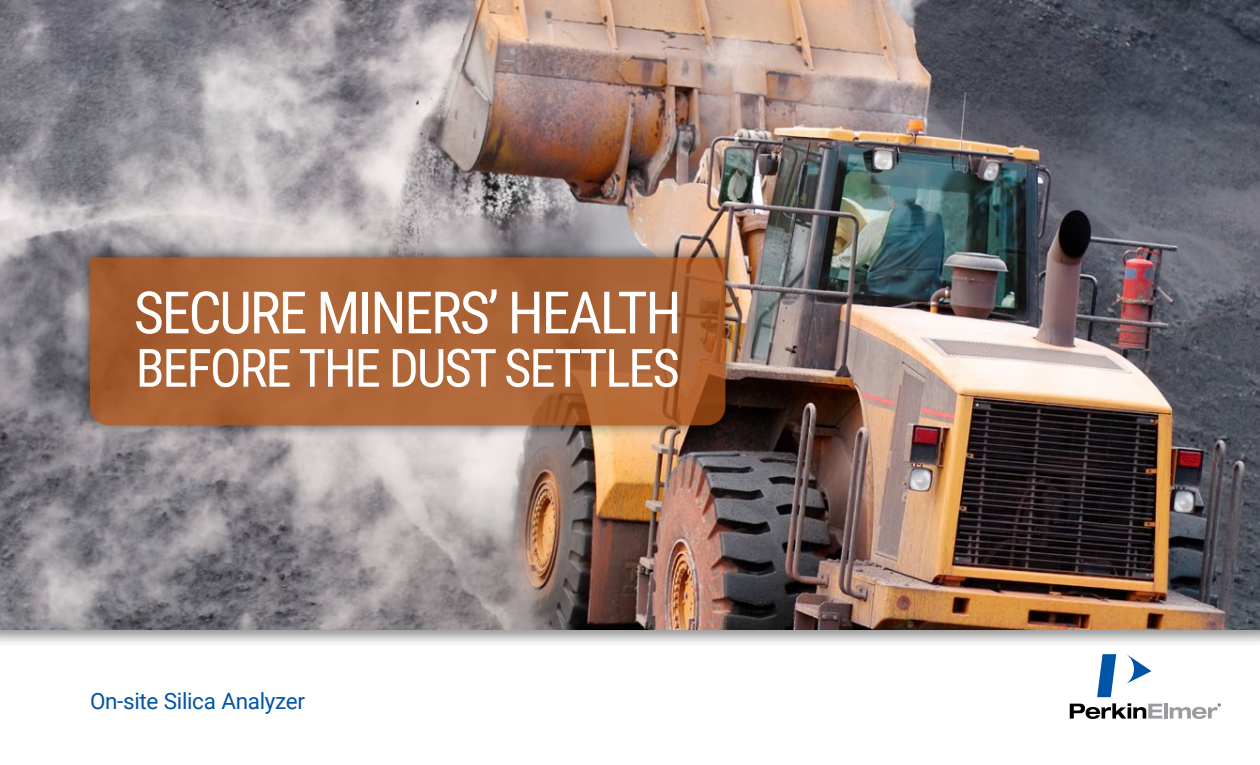
<style>
.page{position:relative;width:1260px;height:765px;background:#fff}
.page>*{position:absolute;margin:0;border:0;box-sizing:border-box;transform-origin:0 0}
.t1{font:58.5px "Roboto Condensed";letter-spacing:-.04em;color:#fff}
.t2{font:52.88px "Roboto Condensed";letter-spacing:-.04em;color:#fff}
.t3{font:22.5px "Roboto";letter-spacing:-.015em;color:#0054a6}
</style>
<div class="page">
<svg style="left:1070px;top:703px;width:92px;height:16px"></svg>
<hr style="left:1164px;top:703px;width:4px;height:16px;background:#999b9e">
<svg style="left:1127px;top:654px;width:24px;height:30px"></svg>
<svg style="left:1097px;top:654px;width:19px;height:43px"></svg>
<svg style="left:1170px;top:703px;width:51px;height:16px"></svg>
<div style="left:0;top:0;width:1260px;height:648px;background:#000;opacity:.25"></div>
<img style="left:0;top:0;width:1260px;height:630px">
<div style="left:77px;top:244px;width:662px;height:194px;background:#000;opacity:.75"></div>
<svg style="left:90px;top:257px;width:635px;height:168px;background:#aa6234"></svg>
<h1 class="t1" style="left:134px;top:272px;width:549px">SECURE MINERS’ HEALTH</h1>
<h2 class="t2" style="left:136px;top:331px;width:546px">BEFORE THE DUST SETTLES</h2>
<p class="t3" style="left:90px;top:685px;width:216px">On-site Silica Analyzer</p>
</div>
